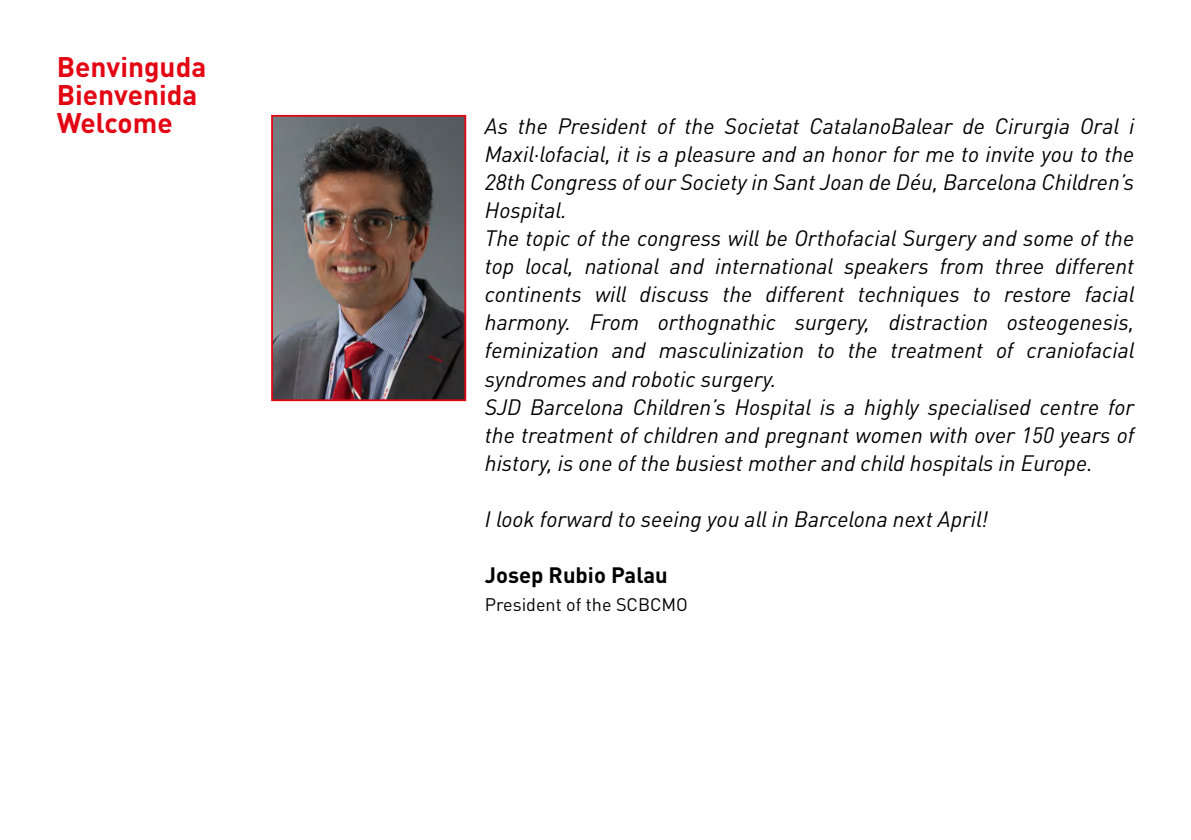
<style>
.page{position:relative;width:1191px;height:840px;background:#fff}
.page>*{position:absolute;margin:0;border:0;box-sizing:border-box;transform-origin:0 0}
.t1{font:700 28px/28px "DIN Pro";color:#e30613}
.t2{font:italic 22px/28px "DIN Pro";color:#000}
.t3{font:700 22px "DIN Pro";color:#000}
.t4{font:18px "DIN Pro";color:#000}
</style>
<div class="page">
<img style="left:274px;top:118px;width:189px;height:280px">
<div style="left:271px;top:115px;width:195px;height:286px;border:2px solid #e30613"></div>
<p class="t1" style="left:57px;top:49px;width:151px">Benvinguda<br>Bienvenida<br>Welcome</p>
<p class="t2" style="left:485px;top:110px;width:651px">As the President of the Societat CatalanoBalear de Cirurgia Oral i Maxil·lofacial, it is a pleasure and an honor for me to invite you to the 28th Congress of our Society in Sant Joan de Déu, Barcelona Children’s Hospital.<br>The topic of the congress will be Orthofacial Surgery and some of the top local, national and international speakers from three different continents will discuss the different techniques to restore facial harmony. From orthognathic surgery, distraction osteogenesis, feminization and masculinization to the treatment of craniofacial syndromes and robotic surgery.<br>SJD Barcelona Children’s Hospital is a highly specialised centre for the treatment of children and pregnant women with over 150 years of history, is one of the busiest mother and child hospitals in Europe.</p>
<p class="t2" style="left:485px;top:502px;width:505px">I look forward to seeing you all in Barcelona next April!</p>
<p class="t3" style="left:485px;top:556px;width:184px">Josep Rubio Palau</p>
<p class="t4" style="left:485px;top:589px;width:205px">President of the SCBCMO</p>
</div>
